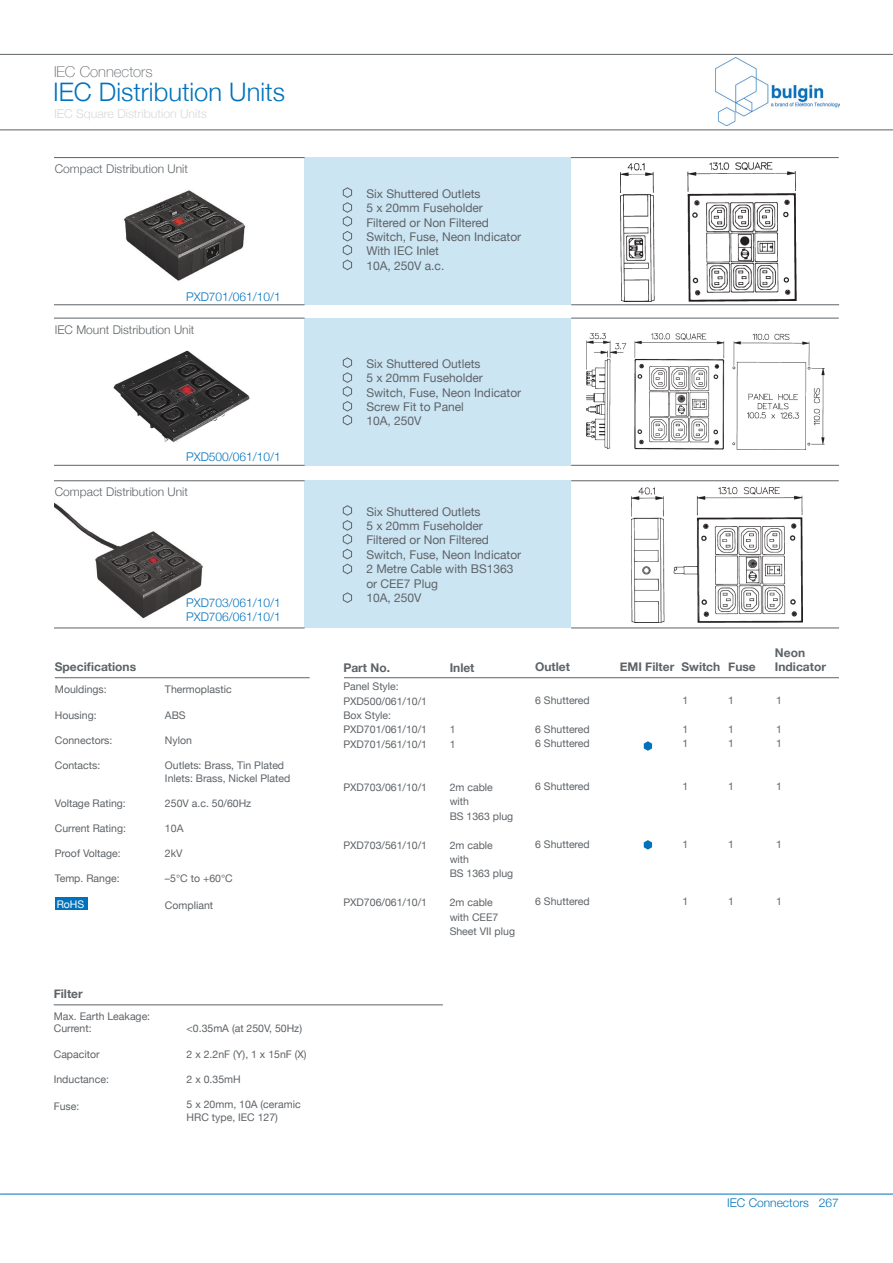
<style>
.page{position:relative;width:893px;height:1263px;background:#fff}
.page>*{position:absolute;margin:0;border:0;box-sizing:border-box;transform-origin:0 0}
.t1{font:300 25.5px "Helvetica Neue";color:#0072bc}
.t2{font:100 15px "Helvetica Neue";color:#5e6367}
.t3{font:300 12.3px "Helvetica Neue";color:#d8d9d7}
.t4{font:12px/14.4px "Helvetica Neue";color:#5e6367}
.t5{font:300 12px/14.4px "Helvetica Neue";color:#0072bc}
.t6{font:300 12px "Helvetica Neue";color:#5e6367}
.t7{font:700 12px/14.4px "Helvetica Neue";color:#5e6367}
.t8{font:10.5px/14.4px "Helvetica Neue";color:#5e6367}
.t9{font:10.5px "Helvetica Neue";color:#fff}
</style>
<div class="page">
<img style="left:715px;top:57px;width:124px;height:69px">
<img style="left:54px;top:502px;width:187px;height:126px">
<img style="left:86px;top:350px;width:187px;height:115px">
<img style="left:124px;top:190px;width:122px;height:91px">
<hr style="left:0;top:54px;width:893px;height:1px;background:#5e6367">
<hr style="left:0;top:129px;width:893px;height:1px;background:#5e6367">
<div style="left:305px;top:157px;width:266px;height:148px;background:#cce5f3"></div>
<div style="left:305px;top:318px;width:266px;height:148px;background:#cce5f3"></div>
<div style="left:305px;top:480px;width:266px;height:148px;background:#cce5f3"></div>
<hr style="left:571px;top:318px;width:268px;height:1px;background:#5e6367">
<hr style="left:571px;top:480px;width:268px;height:1px;background:#5e6367">
<hr style="left:54px;top:304px;width:251px;height:1px;background:#5e6367">
<hr style="left:54px;top:157px;width:251px;height:1px;background:#5e6367">
<hr style="left:54px;top:465px;width:251px;height:1px;background:#5e6367">
<hr style="left:54px;top:628px;width:251px;height:1px;background:#5e6367">
<hr style="left:571px;top:304px;width:268px;height:1px;background:#5e6367">
<hr style="left:571px;top:157px;width:268px;height:1px;background:#5e6367">
<hr style="left:571px;top:465px;width:268px;height:1px;background:#5e6367">
<hr style="left:571px;top:628px;width:268px;height:1px;background:#5e6367">
<hr style="left:54px;top:318px;width:251px;height:1px;background:#5e6367">
<hr style="left:54px;top:480px;width:251px;height:1px;background:#5e6367">
<svg style="left:343px;top:187px;width:10px;height:84px"></svg>
<svg style="left:343px;top:357px;width:10px;height:69px"></svg>
<svg style="left:343px;top:505px;width:10px;height:70px"></svg>
<svg style="left:343px;top:592px;width:10px;height:11px"></svg>
<hr style="left:55px;top:677px;width:255px;height:1px;background:#5e6367">
<hr style="left:344px;top:677px;width:495px;height:1px;background:#5e6367">
<div style="left:55px;top:897px;width:32px;height:13px;background:#0072bc"></div>
<svg style="left:644px;top:741px;width:8px;height:10px"></svg>
<svg style="left:644px;top:840px;width:8px;height:10px"></svg>
<hr style="left:54px;top:1004px;width:389px;height:1px;background:#5e6367">
<img style="left:621px;top:162px;width:175px;height:139px">
<img style="left:587px;top:334px;width:237px;height:115px">
<img style="left:632px;top:487px;width:170px;height:135px">
<hr style="left:1px;top:1194px;width:892px;height:1px;background:#0072bc">
<h2 class="t2" style="left:54px;top:63px;width:100px">IEC Connectors</h2>
<h1 class="t1" style="left:53px;top:83px;width:233px">IEC Distribution Units</h1>
<p class="t3" style="left:54px;top:109px;width:155px">IEC Square Distribution Units</p>
<p class="t6" style="left:55px;top:164px;width:135px">Compact Distribution Unit</p>
<p class="t5" style="left:186px;top:290px;width:96px">PXD701/061/10/1</p>
<p class="t6" style="left:55px;top:325px;width:141px">IEC Mount Distribution Unit</p>
<p class="t5" style="left:186px;top:451px;width:96px">PXD500/061/10/1</p>
<p class="t6" style="left:55px;top:488px;width:135px">Compact Distribution Unit</p>
<p class="t7" style="left:55px;top:660px;width:83px">Specifications</p>
<p class="t8" style="left:55px;top:683px;width:53px">Mouldings:</p>
<p class="t8" style="left:55px;top:709px;width:43px">Housing:</p>
<p class="t8" style="left:55px;top:734px;width:59px">Connectors:</p>
<p class="t8" style="left:55px;top:759px;width:47px">Contacts:</p>
<p class="t8" style="left:55px;top:797px;width:72px">Voltage Rating:</p>
<p class="t8" style="left:55px;top:822px;width:73px">Current Rating:</p>
<p class="t8" style="left:55px;top:847px;width:67px">Proof Voltage:</p>
<p class="t8" style="left:55px;top:872px;width:66px">Temp. Range:</p>
<p class="t9" style="left:57px;top:900px;width:29px">RoHS</p>
<p class="t5" style="left:186px;top:597px;width:96px">PXD703/061/10/1<br>PXD706/061/10/1</p>
<p class="t8" style="left:165px;top:683px;width:68px">Thermoplastic</p>
<p class="t8" style="left:165px;top:709px;width:22px">ABS</p>
<p class="t8" style="left:165px;top:734px;width:29px">Nylon</p>
<p class="t8" style="left:165px;top:760px;width:127px;line-height:12.6px">Outlets: Brass, Tin Plated<br>Inlets: Brass, Nickel Plated</p>
<p class="t8" style="left:165px;top:797px;width:88px">250V a.c. 50/60Hz</p>
<p class="t8" style="left:165px;top:822px;width:20px">10A</p>
<p class="t8" style="left:165px;top:847px;width:19px">2kV</p>
<p class="t8" style="left:165px;top:872px;width:69px">–5°C to +60°C</p>
<p class="t8" style="left:165px;top:899px;width:50px">Compliant</p>
<p class="t7" style="left:54px;top:988px;width:31px">Filter</p>
<p class="t8" style="left:54px;top:1011px;width:98px;line-height:12.6px">Max. Earth Leakage:<br>Current:</p>
<p class="t8" style="left:54px;top:1048px;width:47px">Capacitor</p>
<p class="t8" style="left:54px;top:1073px;width:57px">Inductance:</p>
<p class="t8" style="left:54px;top:1100px;width:27px">Fuse:</p>
<p class="t8" style="left:187px;top:1022px;width:117px">&lt;0.35mA (at 250V, 50Hz)</p>
<p class="t8" style="left:187px;top:1048px;width:122px">2 x 2.2nF (Y), 1 x 15nF (X)</p>
<p class="t8" style="left:187px;top:1073px;width:56px">2 x 0.35mH</p>
<p class="t8" style="left:187px;top:1099px;width:115px;line-height:12.6px">5 x 20mm, 10A (ceramic<br>HRC type, IEC 127)</p>
<p class="t4" style="left:366px;top:187px;width:156px">Six Shuttered Outlets<br>5 x 20mm Fuseholder<br>Filtered or Non Filtered<br>Switch, Fuse, Neon Indicator<br>With IEC Inlet<br>10A, 250V a.c.</p>
<p class="t4" style="left:366px;top:357px;width:156px">Six Shuttered Outlets<br>5 x 20mm Fuseholder<br>Switch, Fuse, Neon Indicator<br>Screw Fit to Panel<br>10A, 250V</p>
<p class="t4" style="left:366px;top:505px;width:156px">Six Shuttered Outlets<br>5 x 20mm Fuseholder<br>Filtered or Non Filtered<br>Switch, Fuse, Neon Indicator<br>2 Metre Cable with BS1363 or CEE7 Plug<br>10A, 250V</p>
<p class="t7" style="left:343px;top:662px;width:48px">Part No.</p>
<p class="t8" style="left:343px;top:680px;width:85px">Panel Style:<br>PXD500/061/10/1<br>Box Style:<br>PXD701/061/10/1<br>PXD701/561/10/1</p>
<p class="t8" style="left:343px;top:781px;width:85px">PXD703/061/10/1</p>
<p class="t8" style="left:343px;top:839px;width:85px">PXD703/561/10/1</p>
<p class="t8" style="left:343px;top:896px;width:85px">PXD706/061/10/1</p>
<p class="t7" style="left:450px;top:662px;width:26px">Inlet</p>
<p class="t7" style="left:535px;top:661px;width:36px">Outlet</p>
<p class="t8" style="left:535px;top:694px;width:56px">6 Shuttered</p>
<p class="t8" style="left:535px;top:723px;width:56px">6 Shuttered<br>6 Shuttered</p>
<p class="t8" style="left:535px;top:780px;width:56px">6 Shuttered</p>
<p class="t8" style="left:450px;top:723px;width:7px">1<br>1</p>
<p class="t8" style="left:450px;top:781px;width:65px">2m cable with<br>BS 1363 plug</p>
<p class="t8" style="left:450px;top:839px;width:65px">2m cable with<br>BS 1363 plug</p>
<p class="t8" style="left:450px;top:896px;width:67px">2m cable<br>with CEE7<br>Sheet VII plug</p>
<p class="t8" style="left:535px;top:838px;width:56px">6 Shuttered</p>
<p class="t8" style="left:535px;top:895px;width:56px">6 Shuttered</p>
<p class="t7" style="left:620px;top:661px;width:137px">EMI Filter Switch Fuse</p>
<p class="t7" style="left:775px;top:646px;width:53px">Neon<br>Indicator</p>
<p class="t8" style="left:682px;top:694px;width:7px">1</p>
<p class="t8" style="left:682px;top:723px;width:7px">1<br>1</p>
<p class="t8" style="left:682px;top:780px;width:7px">1</p>
<p class="t8" style="left:728px;top:694px;width:7px">1</p>
<p class="t8" style="left:728px;top:723px;width:7px">1<br>1</p>
<p class="t8" style="left:728px;top:780px;width:7px">1</p>
<p class="t8" style="left:776px;top:694px;width:7px">1</p>
<p class="t8" style="left:776px;top:723px;width:7px">1<br>1</p>
<p class="t8" style="left:776px;top:780px;width:7px">1</p>
<p class="t8" style="left:682px;top:838px;width:7px">1</p>
<p class="t8" style="left:728px;top:838px;width:7px">1</p>
<p class="t8" style="left:776px;top:838px;width:7px">1</p>
<p class="t8" style="left:682px;top:895px;width:7px">1</p>
<p class="t8" style="left:728px;top:895px;width:7px">1</p>
<p class="t8" style="left:776px;top:895px;width:7px">1</p>
<p class="t5" style="left:727px;top:1197px;width:113px">IEC Connectors 267</p>
</div>
